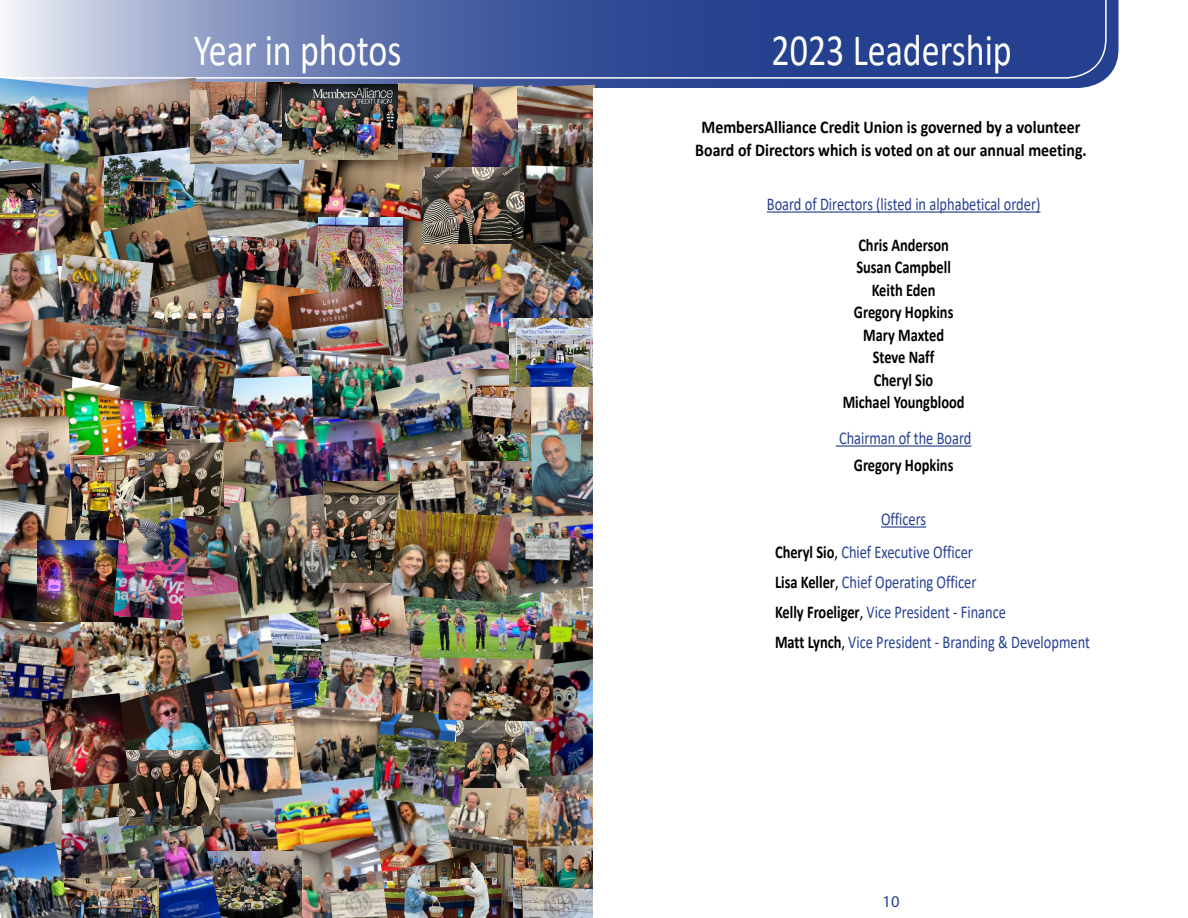
<style>
.page{position:relative;width:1188px;height:918px;background:#fff}
.page>*{position:absolute;margin:0;border:0;box-sizing:border-box;transform-origin:0 0}
.t1{font:45px "Calibri";color:#fff;scale:.8 1}
.t2{font:18px/30px "Calibri";color:#25408f;scale:.8 1}
.t3{font:700 18px/22.5px "Calibri";color:#000;text-align:center;scale:.8 1}
.t4{font:700 18px/22.5px "Calibri";color:#000;text-align:center;scale:.88 1}
.t5{font:16.5px "Myriad Pro";color:#25408f}
.s1{font-weight:700;color:#000}
.s2{color:#000}
</style>
<div class="page">
<img style="left:63px;top:790px;width:56px;height:24px">
<img style="left:63px;top:814px;width:58px;height:65px">
<img style="left:167px;top:410px;width:31px;height:30px">
<img style="left:153px;top:297px;width:76px;height:28px">
<img style="left:279px;top:618px;width:45px;height:81px">
<img style="left:220px;top:805px;width:49px;height:46px">
<img style="left:0;top:169px;width:34px;height:79px">
<img style="left:83px;top:620px;width:98px;height:73px">
<img style="left:269px;top:785px;width:96px;height:66px">
<img style="left:34px;top:169px;width:70px;height:85px">
<svg style="left:203px;top:0;width:916px;height:88px;background:#3b5399"></svg>
<svg style="left:4px;top:0;width:1103px;height:79px;background:#586da9"></svg>
<img style="left:0;top:78px;width:104px;height:91px">
<img style="left:221px;top:236px;width:97px;height:61px">
<img style="left:104px;top:157px;width:87px;height:48px">
<img style="left:410px;top:597px;width:121px;height:60px">
<img style="left:191px;top:163px;width:120px;height:77px">
<img style="left:473px;top:85px;width:44px;height:83px">
<img style="left:395px;top:83px;width:78px;height:85px">
<img style="left:388px;top:857px;width:126px;height:61px">
<img style="left:0;top:324px;width:60px;height:92px">
<img style="left:186px;top:515px;width:43px;height:73px">
<img style="left:181px;top:588px;width:98px;height:94px">
<img style="left:209px;top:443px;width:62px;height:76px">
<img style="left:229px;top:281px;width:89px;height:95px">
<hr style="left:767px;top:211px;width:273px;height:2px;background:#25408f">
<hr style="left:836px;top:445px;width:136px;height:2px;background:#25408f">
<hr style="left:881px;top:526px;width:45px;height:2px;background:#25408f">
<img style="left:313px;top:583px;width:97px;height:83px">
<img style="left:478px;top:461px;width:53px;height:48px">
<img style="left:297px;top:137px;width:135px;height:99px">
<img style="left:87px;top:78px;width:116px;height:79px">
<img style="left:144px;top:440px;width:79px;height:75px">
<img style="left:302px;top:699px;width:75px;height:86px">
<img style="left:103px;top:205px;width:118px;height:100px">
<img style="left:402px;top:219px;width:85px;height:63px">
<img style="left:454px;top:788px;width:72px;height:69px">
<img style="left:423px;top:168px;width:99px;height:75px">
<img style="left:463px;top:722px;width:63px;height:66px">
<img style="left:517px;top:85px;width:81px;height:107px">
<img style="left:60px;top:387px;width:107px;height:76px">
<img style="left:390px;top:282px;width:120px;height:92px">
<img style="left:22px;top:324px;width:97px;height:63px">
<img style="left:365px;top:776px;width:89px;height:97px">
<img style="left:0;top:712px;width:42px;height:44px">
<img style="left:531px;top:597px;width:62px;height:60px">
<img style="left:530px;top:386px;width:63px;height:75px">
<img style="left:522px;top:165px;width:71px;height:71px">
<img style="left:318px;top:217px;width:84px;height:91px">
<img style="left:288px;top:285px;width:102px;height:82px">
<img style="left:271px;top:423px;width:115px;height:71px">
<img style="left:514px;top:830px;width:79px;height:88px">
<img style="left:487px;top:503px;width:106px;height:94px">
<img style="left:0;top:622px;width:83px;height:90px">
<img style="left:191px;top:82px;width:108px;height:81px">
<img style="left:386px;top:456px;width:92px;height:53px">
<img style="left:462px;top:370px;width:68px;height:91px">
<img style="left:293px;top:836px;width:95px;height:82px">
<img style="left:0;top:756px;width:63px;height:86px">
<img style="left:324px;top:482px;width:75px;height:101px">
<img style="left:487px;top:236px;width:106px;height:122px">
<img style="left:282px;top:85px;width:115px;height:74px">
<img style="left:531px;top:434px;width:62px;height:82px">
<img style="left:391px;top:509px;width:121px;height:94px">
<img style="left:299px;top:349px;width:107px;height:74px">
<img style="left:68px;top:455px;width:76px;height:88px">
<img style="left:229px;top:494px;width:106px;height:124px">
<img style="left:0;top:416px;width:72px;height:110px">
<img style="left:0;top:500px;width:68px;height:124px">
<img style="left:38px;top:541px;width:81px;height:81px">
<img style="left:113px;top:543px;width:73px;height:77px">
<img style="left:377px;top:654px;width:86px;height:80px">
<img style="left:517px;top:657px;width:76px;height:126px">
<img style="left:198px;top:376px;width:116px;height:67px">
<img style="left:56px;top:254px;width:97px;height:77px">
<img style="left:439px;top:657px;width:115px;height:65px">
<img style="left:221px;top:851px;width:81px;height:67px">
<img style="left:119px;top:325px;width:120px;height:85px">
<img style="left:0;top:248px;width:64px;height:76px">
<img style="left:121px;top:814px;width:100px;height:104px">
<img style="left:109px;top:672px;width:141px;height:78px">
<img style="left:204px;top:682px;width:98px;height:123px">
<img style="left:119px;top:750px;width:101px;height:76px">
<img style="left:42px;top:693px;width:87px;height:97px">
<img style="left:526px;top:774px;width:67px;height:73px">
<img style="left:71px;top:879px;width:88px;height:39px">
<img style="left:324px;top:649px;width:87px;height:66px">
<img style="left:375px;top:374px;width:98px;height:82px">
<img style="left:0;top:842px;width:71px;height:76px">
<img style="left:510px;top:318px;width:83px;height:68px">
<img style="left:121px;top:496px;width:69px;height:69px">
<img style="left:371px;top:734px;width:96px;height:74px">
<svg style="left:593px;top:88px;width:5px;height:104px"></svg>
<h1 class="t1" style="left:194px;top:18px;width:261px">Year in photos</h1>
<h1 class="t1" style="left:772px;top:18px;width:302px">2023 Leadership</h1>
<p class="t4" style="left:695px;top:116px;width:446px">MembersAlliance Credit Union is governed by a volunteer<br>Board of Directors which is voted on at our annual meeting.</p>
<p class="t2" style="left:767px;top:189px;width:343px">Board of Directors (listed in alphabetical order)</p>
<p class="t3" style="left:843px;top:233px;width:154px">Chris Anderson<br>Susan Campbell<br>Keith Eden<br>Gregory Hopkins<br>Mary Maxted<br>Steve Naff<br>Cheryl Sio<br>Michael Youngblood</p>
<p class="t2" style="left:839px;top:423px;width:167px">Chairman of the Board</p>
<p class="t3" style="left:854px;top:454px;width:126px">Gregory Hopkins</p>
<p class="t2" style="left:775px;top:502px;width:249px;line-height:33px;text-indent:106px">Officers<br><span class="s1">Cheryl Sio</span><span class="s2">,</span> Chief Executive Officer</p>
<p class="t2" style="left:775px;top:567px;width:395px"><span class="s1">Lisa Keller</span><span class="s2">,</span> Chief Operating Officer<br><span class="s1">Kelly Froeliger</span><span class="s2">,</span> Vice President - Finance<br><span class="s1">Matt Lynch</span><span class="s2">,</span> Vice President - Branding &amp; Development</p>
<p class="t5" style="left:883px;top:891px;width:18px">10</p>
</div>
